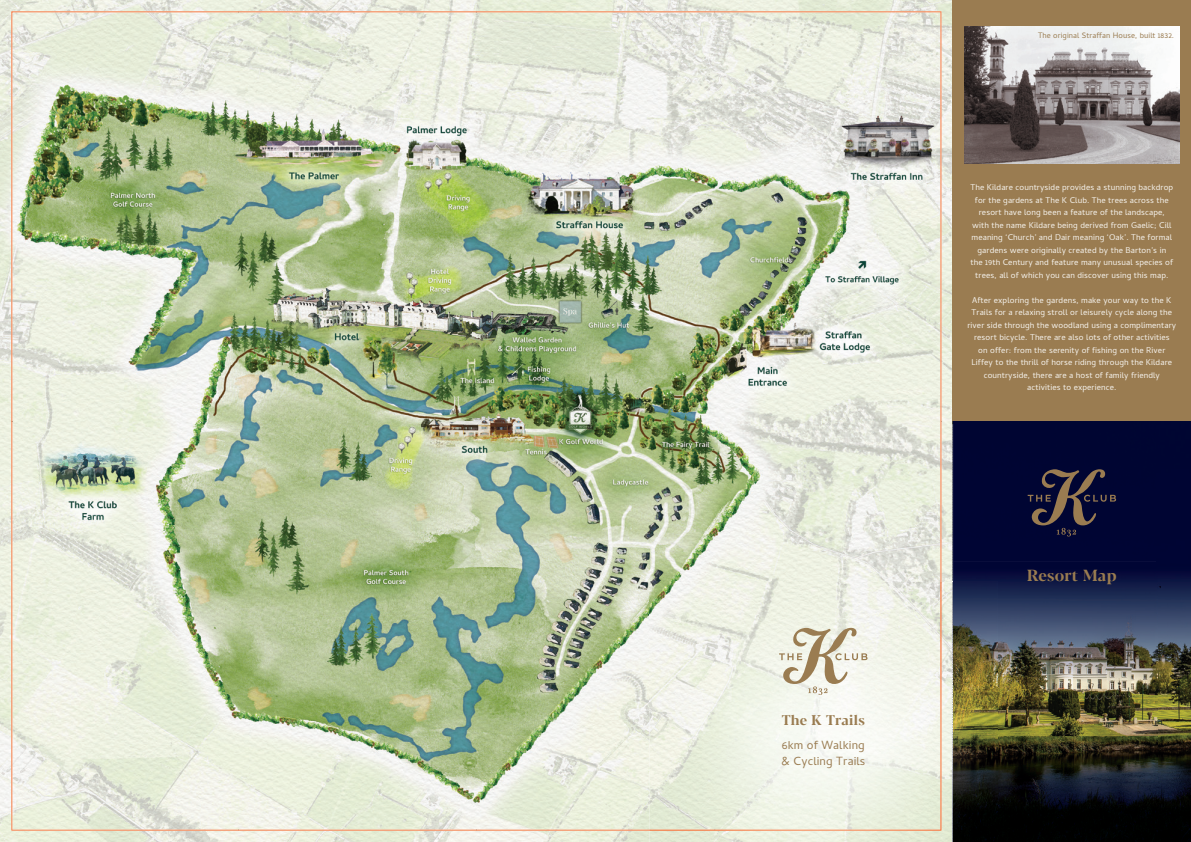
<style>
.page{position:relative;width:1191px;height:842px;background:#fff}
.page>*{position:absolute;margin:0;border:0;box-sizing:border-box;transform-origin:0 0}
.t1{font:700 16px "Blacker Display";letter-spacing:.02em;color:#9a7c51}
.t2{font:700 14px "Blacker Display";letter-spacing:.01em;color:#9a7c51}
.t3{font:12px/15.5px "Cambay";letter-spacing:.01em;color:#9a7c51}
.t4{font:8.5px/12.5px "Cambay";letter-spacing:.01em;color:#f5f2ec;text-align:center}
.t5{font:8px "Cambay";letter-spacing:.01em;color:#9a7c51}
</style>
<div class="page">
<img style="left:1189px;top:421px;width:2px;height:421px">
<img style="left:2px;top:0;width:1187px;height:842px">
<img style="left:964px;top:26px;width:215px;height:138px">
<h2 class="t2" style="left:782px;top:712px;width:84px">The K Trails</h2>
<h3 class="t3" style="left:781px;top:737px;width:86px">6km of Walking &amp; Cycling Trails</h3>
<p class="t5" style="left:1038px;top:31px;width:138px">The original Straffan House, built 1832.</p>
<p class="t4" style="left:970px;top:181px;width:204px">The Kildare countryside provides a stunning backdrop for the gardens at The K Club. The trees across the resort have long been a feature of the landscape, with the name Kildare being derived from Gaelic; Cill meaning ‘Church’ and Dair meaning ‘Oak’. The formal gardens were originally created by the Barton’s in the 19th Century and feature many unusual species of trees, all of which you can discover using this map.</p>
<p class="t4" style="left:967px;top:293px;width:210px">After exploring the gardens, make your way to the K Trails for a relaxing stroll or leisurely cycle along the river side through the woodland using a complimentary resort bicycle. There are also lots of other activities<br>on offer: from the serenity of fishing on the River Liffey to the thrill of horse riding through the Kildare countryside, there are a host of family friendly activities to experience.</p>
<h1 class="t1" style="left:1027px;top:566px;width:91px">Resort Map</h1>
</div>
